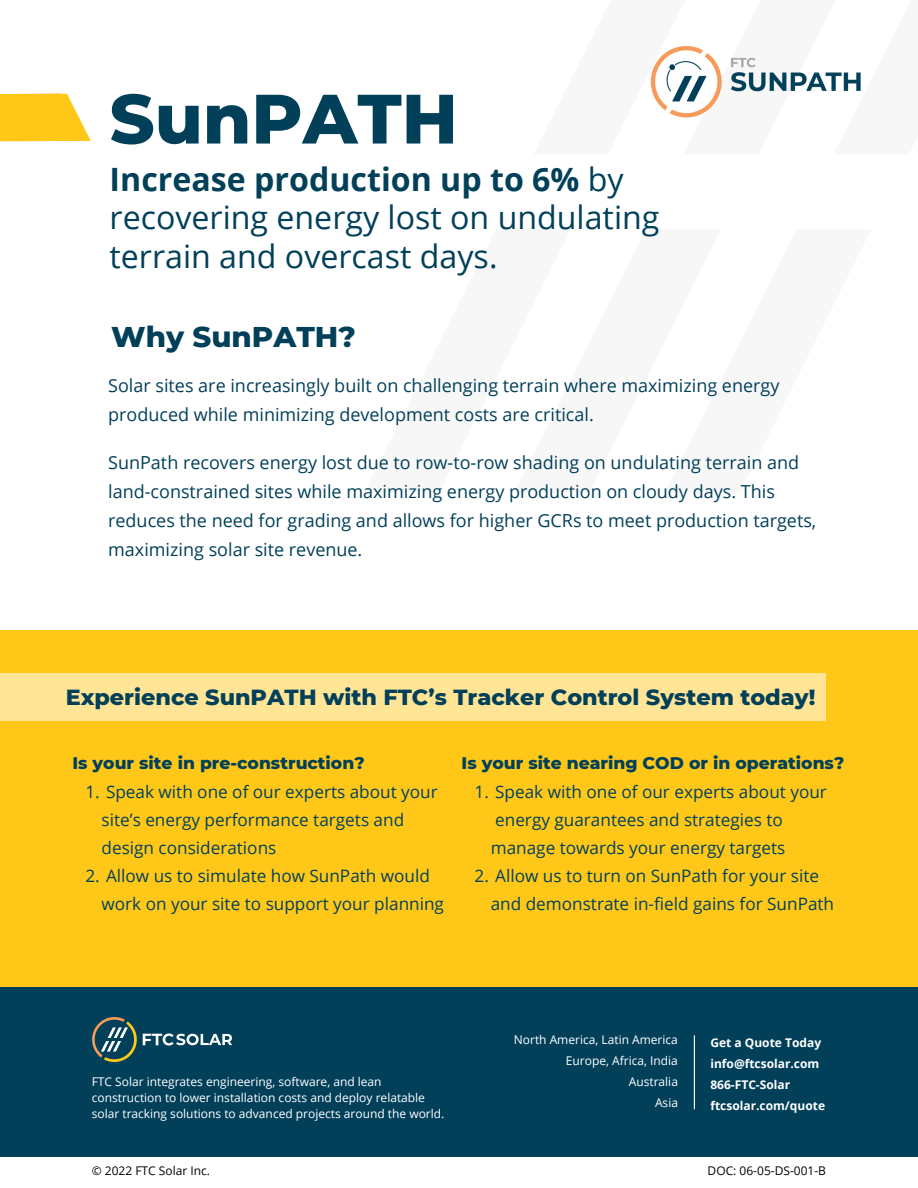
<style>
.page{position:relative;width:918px;height:1188px;background:#fff}
.page>*{position:absolute;margin:0;border:0;box-sizing:border-box;transform-origin:0 0}
.t1{font:800 69.6px "Montserrat";color:#02405a}
.t2{font:32.1px/38.2px "Open Sans";color:#02405a}
.t3{font:800 29.1px "Montserrat";color:#02405a}
.t4{font:800 22.35px "Montserrat";color:#02405a}
.t5{font:18px/29px "Open Sans";color:#02405a}
.t6{font:17.1px/27.9px "Open Sans";color:#02405a}
.t7{font:800 17.1px "Montserrat";color:#02405a}
.t8{font:12px/21px "Open Sans";color:#fff}
.t9{font:700 12px/21px "Open Sans";color:#fff}
.t10{font:12px "Open Sans";color:#000}
.s1{font-weight:700}
</style>
<div class="page">
<svg style="left:0;top:93px;width:91px;height:49px;background:#fed03d"></svg>
<div style="left:0;top:987px;width:918px;height:170px;background:#02405a"></div>
<svg style="left:92px;top:1017px;width:45px;height:45px"></svg>
<svg style="left:143px;top:1033px;width:89px;height:13px"></svg>
<div style="left:0;top:630px;width:918px;height:357px;background:#ffc818"></div>
<hr style="left:694px;top:1036px;width:1px;height:73px;background:#fff">
<div style="left:0;top:674px;width:826px;height:47px;background:#ffe595"></div>
<img style="left:650px;top:46px;width:211px;height:72px">
<h1 class="t1" style="left:110px;top:76px;width:350px">SunPATH</h1>
<h2 class="t2" style="left:110px;top:160px;width:551px"><span class="s1">Increase production up to 6%</span> by recovering energy lost on undulating terrain and overcast days.</h2>
<h3 class="t3" style="left:111px;top:319px;width:246px">Why SunPATH?</h3>
<p class="t5" style="left:108px;top:371px;width:673px">Solar sites are increasingly built on challenging terrain where maximizing energy produced while minimizing development costs are critical.</p>
<p class="t5" style="left:108px;top:448px;width:710px">SunPath recovers energy lost due to row-to-row shading on undulating terrain and land-constrained sites while maximizing energy production on cloudy days. This reduces the need for grading and allows for higher GCRs to meet production targets, maximizing solar site revenue.</p>
<p class="t4" style="left:66px;top:683px;width:751px">Experience SunPATH with FTC’s Tracker Control System today!</p>
<p class="t7" style="left:72px;top:752px;width:294px">Is your site in pre-construction?</p>
<p class="t6" style="left:102px;top:777px;width:338px;text-indent:-16px">1. Speak with one of our experts about your site’s energy performance targets and design considerations</p>
<p class="t6" style="left:102px;top:861px;width:344px;text-indent:-16px">2. Allow us to simulate how SunPath would work on your site to support your planning</p>
<p class="t7" style="left:462px;top:752px;width:384px">Is your site nearing COD or in operations?</p>
<p class="t6" style="left:491px;top:777px;width:338px;text-indent:-16px">1. Speak with one of our experts about your energy guarantees and strategies to manage towards your energy targets</p>
<p class="t6" style="left:491px;top:861px;width:345px;text-indent:-16px">2. Allow us to turn on SunPath for your site and demonstrate in-field gains for SunPath</p>
<p class="t8" style="left:92px;top:1073px;width:354px;line-height:16px">FTC Solar integrates engineering, software, and lean construction to lower installation costs and deploy relatable solar tracking solutions to advanced projects around the world.</p>
<p class="t10" style="left:92px;top:1162px;width:120px">© 2022 FTC Solar Inc.</p>
<p class="t8" style="left:514px;top:1029px;width:166px;text-align:right">North America, Latin America<br>Europe, Africa, India<br>Australia<br>Asia</p>
<p class="t9" style="left:710px;top:1031px;width:116px">Get a Quote Today info@ftcsolar.com<br>866-FTC-Solar ftcsolar.com/quote</p>
<p class="t10" style="left:708px;top:1162px;width:120px">DOC: 06-05-DS-001-B</p>
</div>
